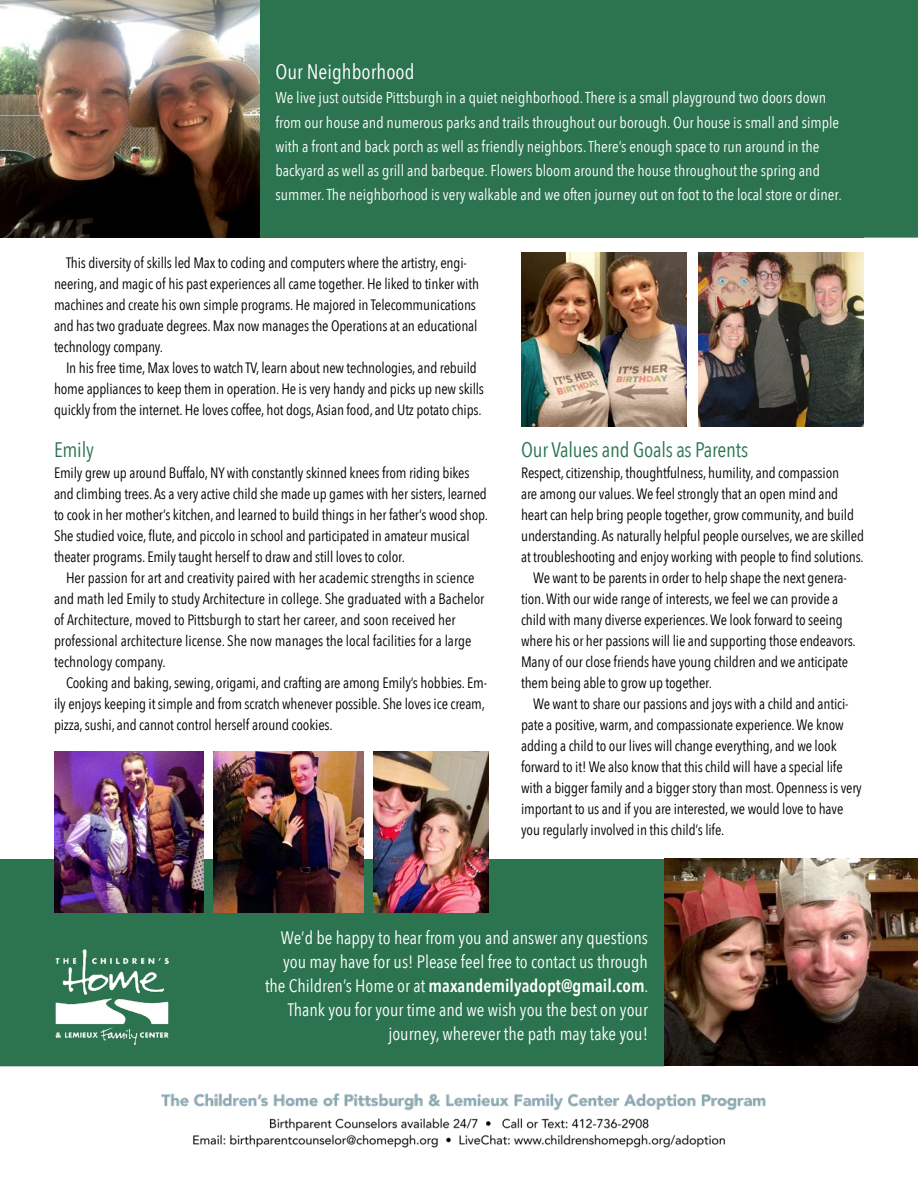
<style>
.page{position:relative;width:918px;height:1188px;background:#fff}
.page>*{position:absolute;margin:0;border:0;box-sizing:border-box;transform-origin:0 0}
.t1{font:21px "Avenir Next Condensed";letter-spacing:-.01em;color:#2b744f}
.t2{font:21px "Avenir Next Condensed";color:#fff}
.t3{font:18px/24px "Avenir Next Condensed";color:#fff;text-align:right}
.t4{font:15.75px/24px "Avenir Next Condensed";color:#fff}
.t5{font:15px/21px "Avenir Next Condensed";letter-spacing:-.01em;color:#000}
.s1{font-weight:600}
</style>
<div class="page">
<img style="left:0;top:0;width:918px;height:1148px">
<div style="left:0;top:859px;width:918px;height:207px;background:#2b744f"></div>
<div style="left:0;top:0;width:864px;height:238px;background:#2b744f"></div>
<div style="left:0;top:253px;width:918px;height:606px;background:#fff"></div>
<img style="left:521px;top:253px;width:166px;height:174px">
<img style="left:54px;top:751px;width:150px;height:162px">
<img style="left:698px;top:253px;width:166px;height:174px">
<img style="left:214px;top:751px;width:150px;height:162px">
<img style="left:374px;top:751px;width:115px;height:162px">
<img style="left:0;top:0;width:259px;height:238px">
<img style="left:664px;top:859px;width:254px;height:207px">
<img style="left:55px;top:949px;width:114px;height:97px">
<h1 class="t2" style="left:275px;top:54px;width:141px">Our Neighborhood</h1>
<p class="t4" style="left:275px;top:85px;width:568px">We live just outside Pittsburgh in a quiet neighborhood. There is a small playground two doors down from our house and numerous parks and trails throughout our borough. Our house is small and simple with a front and back porch as well as friendly neighbors. There’s enough space to run around in the backyard as well as grill and barbeque. Flowers bloom around the house throughout the spring and summer. The neighborhood is very walkable and we often journey out on foot to the local store or diner.</p>
<p class="t5" style="left:54px;top:251px;width:427px;text-indent:12px">This diversity of skills led Max to coding and computers where the artistry, engi&shy;neering, and magic of his past experiences all came together. He liked to tinker with machines and create his own simple programs. He majored in Telecommunications and has two graduate degrees. Max now manages the Operations at an educational technology company.</p>
<p class="t5" style="left:54px;top:356px;width:432px;text-align:center">In his free time, Max loves to watch TV, learn about new technologies, and rebuild home appliances to keep them in operation. He is very handy and picks up new skills quickly from the internet. He loves coffee, hot dogs, Asian food, and Utz potato chips.</p>
<h1 class="t1" style="left:54px;top:431px;width:42px">Emily</h1>
<p class="t5" style="left:54px;top:461px;width:436px">Emily grew up around Buffalo, NY with constantly skinned knees from riding bikes and climbing trees. As a very active child she made up games with her sisters, learned to cook in her mother’s kitchen, and learned to build things in her father’s wood shop.<br>She studied voice, flute, and piccolo in school and participated in amateur musical theater programs. Emily taught herself to draw and still loves to color.</p>
<p class="t5" style="left:54px;top:566px;width:432px;text-indent:12px">Her passion for art and creativity paired with her academic strengths in science and math led Emily to study Architecture in college. She graduated with a Bachelor of Architecture, moved to Pittsburgh to start her career, and soon received her professional architecture license. She now manages the local facilities for a large technology company.</p>
<p class="t5" style="left:54px;top:671px;width:435px;text-indent:12px">Cooking and baking, sewing, origami, and crafting are among Emily’s hobbies. Em&shy;ily enjoys keeping it simple and from scratch whenever possible. She loves ice cream, pizza, sushi, and cannot control herself around cookies.</p>
<h1 class="t1" style="left:521px;top:431px;width:229px">Our Values and Goals as Parents</h1>
<p class="t5" style="left:521px;top:461px;width:320px">Respect, citizenship, thoughtfulness, humility, and compassion</p>
<p class="t5" style="left:521px;top:482px;width:319px">are among our values. We feel strongly that an open mind and</p>
<p class="t5" style="left:521px;top:503px;width:335px">heart can help bring people together, grow community, and build</p>
<p class="t5" style="left:521px;top:524px;width:344px">understanding. As naturally helpful people ourselves, we are skilled</p>
<p class="t5" style="left:521px;top:545px;width:344px">at troubleshooting and enjoy working with people to find solutions.</p>
<p class="t5" style="left:533px;top:566px;width:315px">We want to be parents in order to help shape the next genera-</p>
<p class="t5" style="left:521px;top:587px;width:319px">tion. With our wide range of interests, we feel we can provide a</p>
<p class="t5" style="left:521px;top:608px;width:323px">child with many diverse experiences. We look forward to seeing</p>
<p class="t5" style="left:521px;top:629px;width:336px">where his or her passions will lie and supporting those endeavors.</p>
<p class="t5" style="left:521px;top:650px;width:329px">Many of our close friends have young children and we anticipate</p>
<p class="t5" style="left:521px;top:671px;width:192px">them being able to grow up together.</p>
<p class="t5" style="left:533px;top:692px;width:317px">We want to share our passions and joys with a child and antici-</p>
<p class="t5" style="left:521px;top:713px;width:324px">pate a positive, warm, and compassionate experience. We know</p>
<p class="t5" style="left:521px;top:734px;width:317px">adding a child to our lives will change everything, and we look</p>
<p class="t5" style="left:521px;top:755px;width:323px">forward to it! We also know that this child will have a special life</p>
<p class="t5" style="left:521px;top:776px;width:342px">with a bigger family and a bigger story than most. Openness is very</p>
<p class="t5" style="left:521px;top:797px;width:324px">important to us and if you are interested, we would love to have</p>
<p class="t5" style="left:521px;top:818px;width:205px">you regularly involved in this child’s life.</p>
<p class="t3" style="left:265px;top:925px;width:385px">We’d be happy to hear from you and answer any questions you may have for us! Please feel free to contact us through the Children’s Home or at <span class="s1">maxandemilyadopt@gmail.com</span>.<br>Thank you for your time and we wish you the best on your journey, wherever the path may take you!</p>
</div>
